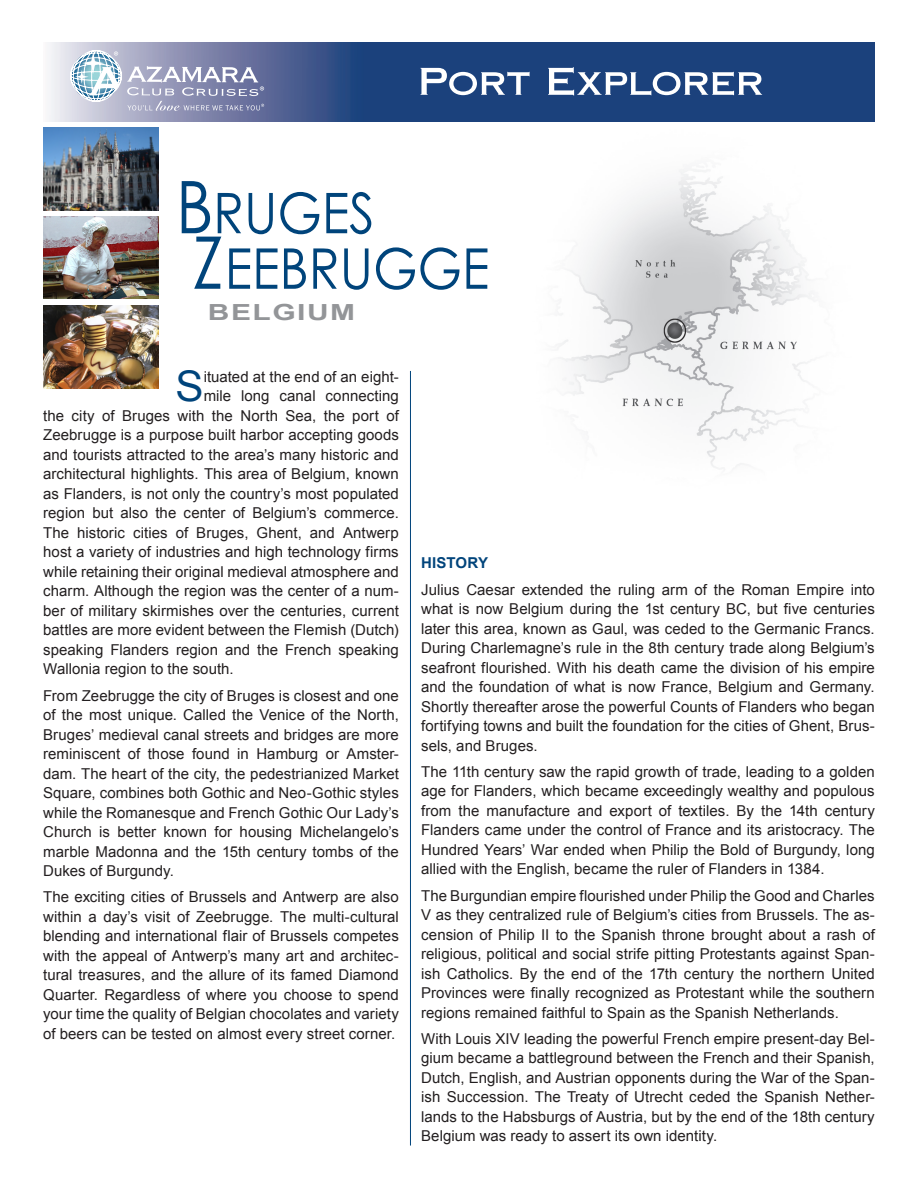
<style>
.page{position:relative;width:918px;height:1188px;background:#fff}
.page>*{position:absolute;margin:0;border:0;box-sizing:border-box;transform-origin:0 0}
.t1{font:56.1px "Century Gothic";color:#00447b;scale:.91 1}
.Body{font:42.3px "Arial";color:#00447b}
.t2{font:700 22.2px "Arial";letter-spacing:.05em;color:#939598;scale:1.35 1}
.Body-2{font:15px/19.5px "Arial";letter-spacing:.005em;color:#231f20;text-align:justify}
.Body-3{font:700 15px "Arial";letter-spacing:.005em;color:#00447b}
.s1{font-size:72.6px}
</style>
<div class="page">
<img style="left:164px;top:121px;width:710px;height:348px">
<hr style="left:410px;top:371px;width:1px;height:775px;background:#00447b">
<img style="left:43px;top:305px;width:116px;height:83px">
<img style="left:43px;top:217px;width:116px;height:82px">
<img style="left:43px;top:128px;width:116px;height:82px">
<img style="left:49px;top:43px;width:826px;height:78px">
<svg style="left:70px;top:50px;width:194px;height:61px;background:#a4abc5"></svg>
<svg style="left:420px;top:68px;width:110px;height:27px"></svg>
<svg style="left:548px;top:67px;width:214px;height:29px"></svg>
<p class="t1" style="left:176px;top:174px;width:220px"><span class="s1">B</span>RUGES</p>
<p class="t1" style="left:192px;top:229px;width:328px"><span class="s1">Z</span>EEBRUGGE</p>
<p class="t2" style="left:208px;top:297px;width:111px">BELGIUM</p>
<p class="Body" style="left:176px;top:359px;width:30px">S</p>
<p class="Body-2" style="left:204px;top:367px;width:197px">ituated at the end of an eight-</p>
<p class="Body-2" style="left:204px;top:387px;width:197px">mile long canal connecting</p>
<p class="Body-2" style="left:43px;top:406px;width:357px">the city of Bruges with the North Sea, the port of</p>
<p class="Body-2" style="left:43px;top:426px;width:357px">Zeebrugge is a purpose built harbor accepting goods</p>
<p class="Body-2" style="left:43px;top:445px;width:357px">and tourists attracted to the area’s many historic and</p>
<p class="Body-2" style="left:43px;top:465px;width:357px">architectural highlights. This area of Belgium, known</p>
<p class="Body-2" style="left:43px;top:484px;width:357px">as Flanders, is not only the country’s most populated</p>
<p class="Body-2" style="left:43px;top:504px;width:357px">region but also the center of Belgium’s commerce.</p>
<p class="Body-2" style="left:43px;top:523px;width:357px">The historic cities of Bruges, Ghent, and Antwerp</p>
<p class="Body-2" style="left:43px;top:543px;width:357px">host a variety of industries and high technology firms</p>
<p class="Body-2" style="left:43px;top:562px;width:357px">while retaining their original medieval atmosphere and</p>
<p class="Body-2" style="left:43px;top:582px;width:357px">charm. Although the region was the center of a num-</p>
<p class="Body-2" style="left:43px;top:601px;width:357px">ber of military skirmishes over the centuries, current</p>
<p class="Body-2" style="left:43px;top:621px;width:357px">battles are more evident between the Flemish (Dutch)</p>
<p class="Body-2" style="left:43px;top:640px;width:357px">speaking Flanders region and the French speaking</p>
<p class="Body-2" style="left:43px;top:660px;width:192px">Wallonia region to the south.</p>
<p class="Body-2" style="left:43px;top:686px;width:357px">From Zeebrugge the city of Bruges is closest and one of the most unique. Called the Venice of the North, Bruges’ medieval canal streets and bridges are more reminiscent of those found in Hamburg or Amster&shy;dam. The heart of the city, the pedestrianized Market Square, combines both Gothic and Neo-Gothic styles while the Romanesque and French Gothic Our Lady’s Church is better known for housing Michelangelo’s marble Madonna and the 15th century tombs of the Dukes of Burgundy.</p>
<p class="Body-2" style="left:43px;top:888px;width:357px">The exciting cities of Brussels and Antwerp are also within a day’s visit of Zeebrugge. The multi-cultural blending and international flair of Brussels competes with the appeal of Antwerp’s many art and architec&shy;tural treasures, and the allure of its famed Diamond Quarter. Regardless of where you choose to spend your time the quality of Belgian chocolates and variety of beers can be tested on almost every street corner.</p>
<p class="Body-3" style="left:421px;top:553px;width:68px">HISTORY</p>
<p class="Body-2" style="left:421px;top:580px;width:455px">Julius Caesar extended the ruling arm of the Roman Empire into what is now Belgium during the 1st century BC, but five centuries later this area, known as Gaul, was ceded to the Germanic Francs.<br>During Charlemagne’s rule in the 8th century trade along Belgium’s seafront flourished. With his death came the division of his empire and the foundation of what is now France, Belgium and Germany.<br>Shortly thereafter arose the powerful Counts of Flanders who began fortifying towns and built the foundation for the cities of Ghent, Brus&shy;sels, and Bruges.</p>
<p class="Body-2" style="left:421px;top:762px;width:455px">The 11th century saw the rapid growth of trade, leading to a golden age for Flanders, which became exceedingly wealthy and populous from the manufacture and export of textiles. By the 14th century Flanders came under the control of France and its aristocracy. The Hundred Years’ War ended when Philip the Bold of Burgundy, long allied with the English, became the ruler of Flanders in 1384.</p>
<p class="Body-2" style="left:421px;top:886px;width:455px">The Burgundian empire flourished under Philip the Good and Charles V as they centralized rule of Belgium’s cities from Brussels. The as&shy;cension of Philip II to the Spanish throne brought about a rash of religious, political and social strife pitting Protestants against Span&shy;ish Catholics. By the end of the 17th century the northern United Provinces were finally recognized as Protestant while the southern regions remained faithful to Spain as the Spanish Netherlands.</p>
<p class="Body-2" style="left:421px;top:1029px;width:455px">With Louis XIV leading the powerful French empire present-day Bel&shy;gium became a battleground between the French and their Spanish, Dutch, English, and Austrian opponents during the War of the Span&shy;ish Succession. The Treaty of Utrecht ceded the Spanish Nether&shy;lands to the Habsburgs of Austria, but by the end of the 18th century Belgium was ready to assert its own identity.</p>
</div>
